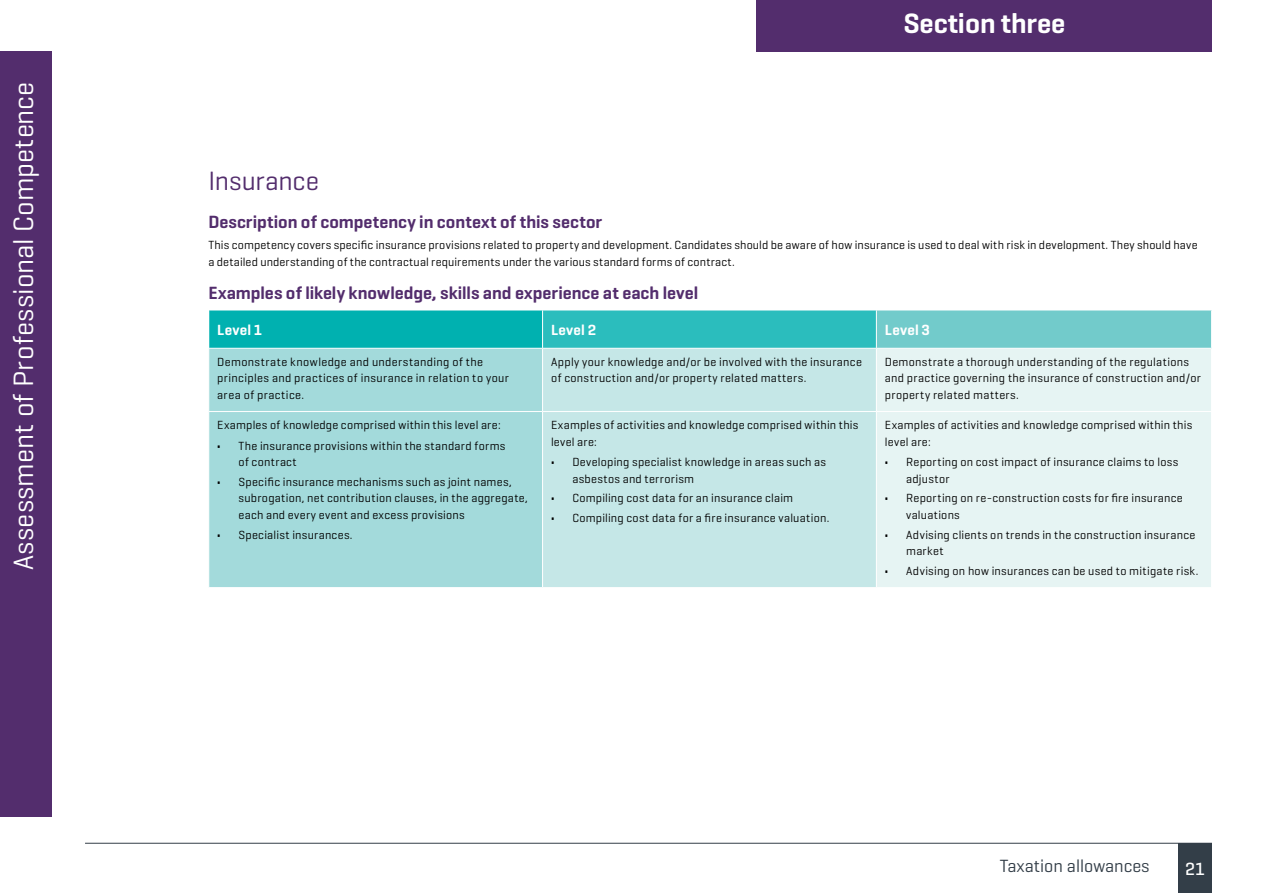
<style>
.page{position:relative;width:1263px;height:893px;background:#fff}
.page>*{position:absolute;margin:0;border:0;box-sizing:border-box;transform-origin:0 0}
.t1{font:28.5px "Geogrotesque";letter-spacing:.01em;color:#fff}
.t2{font:600 28.5px "Geogrotesque";letter-spacing:-.005em;color:#fff}
.t3{font:27px "Geogrotesque";letter-spacing:-.005em;color:#532d6d}
.t4{font:600 18px "Geogrotesque";color:#532d6d}
.t5{font:18px "Geogrotesque";color:#333e48}
.t6{font:500 18px "Geogrotesque";color:#fff}
.t7{font:600 15px "Geogrotesque";letter-spacing:.015em;color:#fff}
.t8{font:12px/16.5px "Geogrotesque";letter-spacing:.025em;color:#000}
.s1{font-weight:700}
</style>
<div class="page">
<div style="left:1178px;top:843px;width:34px;height:50px;background:#333e48"></div>
<hr style="left:85px;top:843px;width:1127px;height:1px;background:#333e48">
<div style="left:0;top:51px;width:51px;height:765px;background:#532d6d"></div>
<div style="left:757px;top:0;width:455px;height:51px;background:#532d6d"></div>
<div style="left:209px;top:310px;width:334px;height:38px;background:#00b1b0"></div>
<div style="left:543px;top:310px;width:333px;height:38px;background:#2bbdbd"></div>
<div style="left:876px;top:310px;width:335px;height:38px;background:#72cbcb"></div>
<div style="left:209px;top:349px;width:333px;height:238px;background:#a3dadb"></div>
<div style="left:543px;top:349px;width:333px;height:238px;background:#c5e7e7"></div>
<div style="left:877px;top:349px;width:334px;height:238px;background:#e6f4f3"></div>
<hr style="left:208px;top:310px;width:335px;height:1px;background:#fff">
<hr style="left:543px;top:310px;width:333px;height:1px;background:#fff">
<hr style="left:542px;top:310px;width:1px;height:38px;background:#fff">
<hr style="left:876px;top:310px;width:336px;height:1px;background:#fff">
<hr style="left:876px;top:310px;width:1px;height:38px;background:#fff">
<hr style="left:208px;top:411px;width:335px;height:1px;background:#fff">
<hr style="left:543px;top:411px;width:333px;height:1px;background:#fff">
<hr style="left:876px;top:411px;width:336px;height:1px;background:#fff">
<h1 class="t1" style="left:6px;top:570px;width:490px;rotate:-90deg">Assessment of Professional Competence</h1>
<h1 class="t2" style="left:903px;top:6px;width:164px">Section three</h1>
<h2 class="t3" style="left:208px;top:164px;width:112px">Insurance</h2>
<h3 class="t4" style="left:208px;top:211px;width:395px">Description of competency in context of this sector</h3>
<p class="t8" style="left:208px;top:236px;width:991px">This competency covers specific insurance provisions related to property and development. Candidates should be aware of how insurance is used to deal with risk in development. They should have a detailed understanding of the contractual requirements under the various standard forms of contract.</p>
<h3 class="t4" style="left:208px;top:282px;width:491px">Examples of likely knowledge, skills and experience at each level</h3>
<p class="t7" style="left:217px;top:320px;width:47px">Level 1</p>
<p class="t7" style="left:551px;top:320px;width:47px">Level 2</p>
<p class="t7" style="left:885px;top:320px;width:47px">Level 3</p>
<p class="t8" style="left:217px;top:353px;width:293px">Demonstrate knowledge and understanding of the principles and practices of insurance in relation to your area of practice.</p>
<p class="t8" style="left:551px;top:353px;width:312px">Apply your knowledge and/or be involved with the insurance of construction and/or property related matters.</p>
<p class="t8" style="left:885px;top:353px;width:317px">Demonstrate a thorough understanding of the regulations and practice governing the insurance of construction and/or property related matters.</p>
<p class="t8" style="left:217px;top:416px;width:285px">Examples of knowledge comprised within this level are:</p>
<p class="t8" style="left:238px;top:437px;width:268px;text-indent:-21px"><span class="s1">•</span> The insurance provisions within the standard forms of contract</p>
<p class="t8" style="left:238px;top:473px;width:291px;text-indent:-21px"><span class="s1">•</span> Specific insurance mechanisms such as joint names, subrogation, net contribution clauses, in the aggregate, each and every event and excess provisions</p>
<p class="t8" style="left:217px;top:526px;width:137px"><span class="s1">•</span> Specialist insurances.</p>
<p class="t8" style="left:551px;top:416px;width:309px">Examples of activities and knowledge comprised within this level are:</p>
<p class="t8" style="left:572px;top:454px;width:255px;text-indent:-21px"><span class="s1">•</span> Developing specialist knowledge in areas such as asbestos and terrorism</p>
<p class="t8" style="left:551px;top:490px;width:244px"><span class="s1">•</span> Compiling cost data for an insurance claim</p>
<p class="t8" style="left:551px;top:509px;width:280px"><span class="s1">•</span> Compiling cost data for a fire insurance valuation.</p>
<p class="t8" style="left:885px;top:416px;width:309px">Examples of activities and knowledge comprised within this level are:</p>
<p class="t8" style="left:906px;top:454px;width:274px;text-indent:-21px"><span class="s1">•</span> Reporting on cost impact of insurance claims to loss adjustor</p>
<p class="t8" style="left:906px;top:490px;width:278px;text-indent:-21px"><span class="s1">•</span> Reporting on re-construction costs for fire insurance valuations</p>
<p class="t8" style="left:906px;top:526px;width:291px;text-indent:-21px"><span class="s1">•</span> Advising clients on trends in the construction insurance market</p>
<p class="t8" style="left:885px;top:562px;width:315px"><span class="s1">•</span> Advising on how insurances can be used to mitigate risk.</p>
<h3 class="t5" style="left:1000px;top:854px;width:151px">Taxation allowances</h3>
<h3 class="t6" style="left:1185px;top:857px;width:21px">21</h3>
</div>
